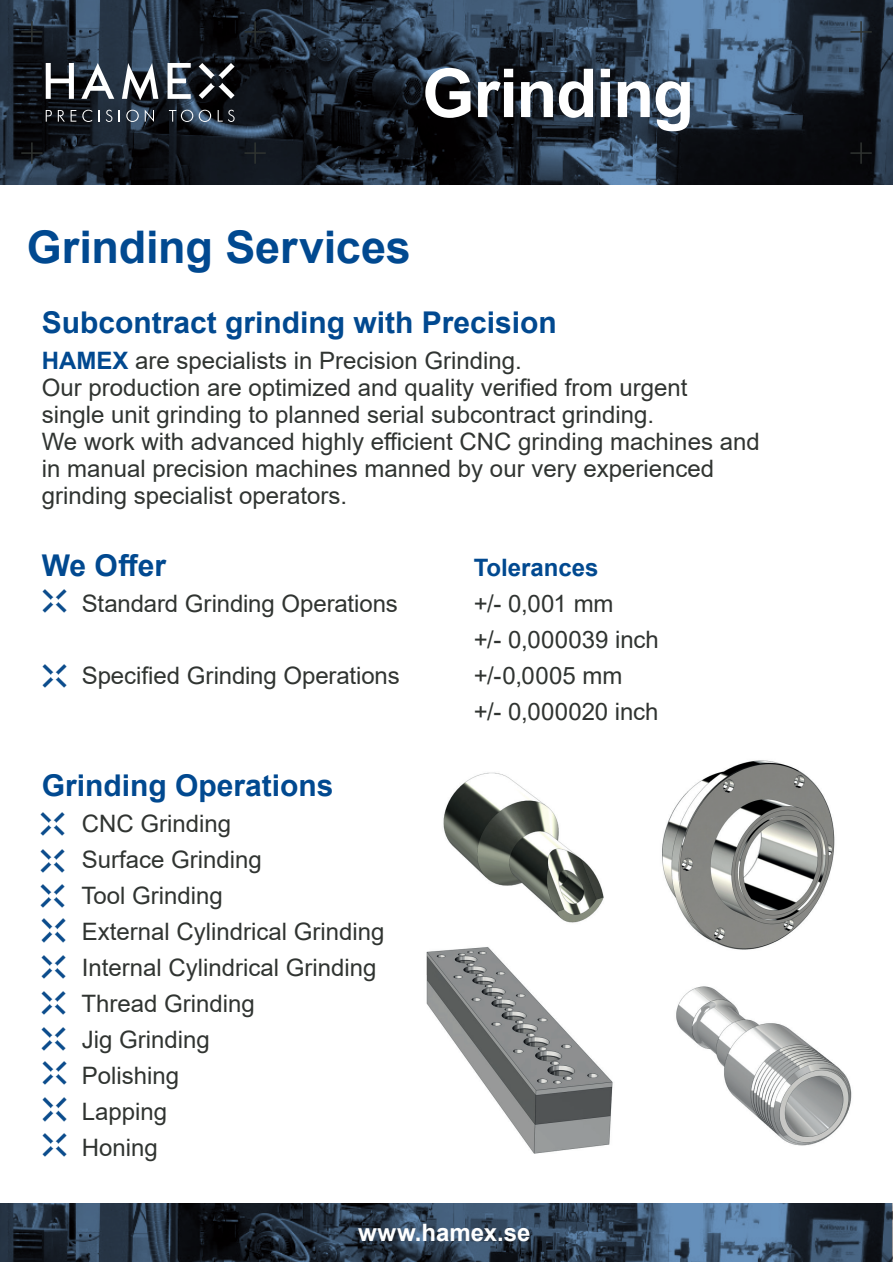
<style>
.page{position:relative;width:893px;height:1263px;background:#fff}
.page>*{position:absolute;margin:0;border:0;box-sizing:border-box;transform-origin:0 0}
.t1{font:700 67.5px "Arial";letter-spacing:-.02em;color:#fff}
.t2{font:700 45px "Arial";letter-spacing:-.005em;color:#014990}
.t3{font:700 30px "Arial";color:#014990}
.t4{font:24px/36px "Arial";color:#303431}
.t5{font:700 24px "Arial";letter-spacing:.005em;color:#fff}
.t6{font:700 24px "Arial";color:#014990}
.s1{font-weight:700;color:#014990}
</style>
<div class="page">
<svg style="left:0;top:0;width:892px;height:185px;background:#212e3c"></svg>
<hr style="left:254px;top:21px;width:2px;height:22px;background:#303431">
<hr style="left:244px;top:31px;width:22px;height:2px;background:#303431">
<hr style="left:254px;top:142px;width:2px;height:22px;background:#303431">
<hr style="left:244px;top:152px;width:22px;height:2px;background:#303431">
<hr style="left:860px;top:21px;width:2px;height:22px;background:#303431">
<hr style="left:850px;top:31px;width:22px;height:2px;background:#303431">
<hr style="left:860px;top:142px;width:2px;height:22px;background:#303431">
<hr style="left:850px;top:152px;width:22px;height:2px;background:#303431">
<hr style="left:31px;top:21px;width:2px;height:22px;background:#303431">
<hr style="left:21px;top:31px;width:22px;height:2px;background:#303431">
<hr style="left:31px;top:142px;width:2px;height:22px;background:#303431">
<hr style="left:21px;top:152px;width:22px;height:2px;background:#303431">
<svg style="left:46px;top:63px;width:28px;height:36px"></svg>
<svg style="left:168px;top:63px;width:23px;height:36px"></svg>
<svg style="left:122px;top:63px;width:36px;height:37px"></svg>
<svg style="left:81px;top:63px;width:33px;height:36px"></svg>
<svg style="left:199px;top:63px;width:36px;height:36px"></svg>
<svg style="left:46px;top:110px;width:6px;height:12px"></svg>
<svg style="left:58px;top:110px;width:7px;height:12px"></svg>
<svg style="left:71px;top:110px;width:5px;height:12px"></svg>
<svg style="left:82px;top:110px;width:10px;height:12px"></svg>
<svg style="left:99px;top:110px;width:1px;height:12px"></svg>
<svg style="left:106px;top:110px;width:6px;height:12px"></svg>
<svg style="left:119px;top:110px;width:1px;height:12px"></svg>
<svg style="left:126px;top:110px;width:13px;height:12px"></svg>
<svg style="left:145px;top:109px;width:9px;height:13px"></svg>
<svg style="left:169px;top:110px;width:24px;height:12px"></svg>
<svg style="left:199px;top:110px;width:12px;height:12px"></svg>
<svg style="left:218px;top:110px;width:17px;height:12px"></svg>
<img style="left:426px;top:947px;width:187px;height:207px">
<hr style="left:892px;top:0;width:1px;height:185px;background:#014990">
<img style="left:662px;top:760px;width:173px;height:190px">
<img style="left:443px;top:772px;width:161px;height:151px">
<img style="left:676px;top:986px;width:176px;height:160px">
<svg style="left:0;top:1203px;width:892px;height:59px;background:#2e4054"></svg>
<img style="left:41px;top:918px;width:25px;height:25px">
<img style="left:40px;top:812px;width:25px;height:24px">
<img style="left:40px;top:884px;width:25px;height:24px">
<img style="left:40px;top:849px;width:25px;height:24px">
<img style="left:41px;top:955px;width:25px;height:24px">
<img style="left:41px;top:991px;width:25px;height:24px">
<img style="left:42px;top:589px;width:25px;height:24px">
<img style="left:42px;top:664px;width:25px;height:24px">
<img style="left:42px;top:1061px;width:25px;height:24px">
<img style="left:41px;top:1027px;width:25px;height:24px">
<img style="left:42px;top:1097px;width:25px;height:25px">
<img style="left:42px;top:1133px;width:25px;height:24px">
<h1 class="t1" style="left:422px;top:46px;width:274px">Grinding</h1>
<h2 class="t2" style="left:27px;top:216px;width:386px">Grinding Services</h2>
<p class="t3" style="left:42px;top:301px;width:517px">Subcontract grinding with Precision</p>
<p class="t4" style="left:42px;top:347px;width:719px;line-height:27px"><span class="s1">HAMEX</span> are specialists in Precision Grinding.<br>Our production are optimized and quality verified from urgent<br>single unit grinding to planned serial subcontract grinding.<br>We work with advanced highly efficient CNC grinding machines and in manual precision machines manned by our very experienced grinding specialist operators.</p>
<p class="t3" style="left:42px;top:544px;width:126px">We Offer</p>
<p class="t6" style="left:474px;top:550px;width:126px">Tolerances</p>
<p class="t4" style="left:82px;top:585px;width:317px">Standard Grinding Operations</p>
<p class="t4" style="left:474px;top:585px;width:187px">+/- 0,001 mm<br>+/- 0,000039 inch</p>
<p class="t4" style="left:82px;top:657px;width:319px">Specified Grinding Operations</p>
<p class="t4" style="left:474px;top:657px;width:186px">+/-0,0005 mm<br>+/- 0,000020 inch</p>
<p class="t3" style="left:42px;top:764px;width:293px">Grinding Operations</p>
<p class="t4" style="left:81px;top:805px;width:305px">CNC Grinding<br>Surface Grinding<br>Tool Grinding<br>External Cylindrical Grinding<br>Internal Cylindrical Grinding<br>Thread Grinding<br>Jig Grinding<br>Polishing<br>Lapping<br>Honing</p>
<p class="t5" style="left:358px;top:1215px;width:174px">www.hamex.se</p>
</div>
